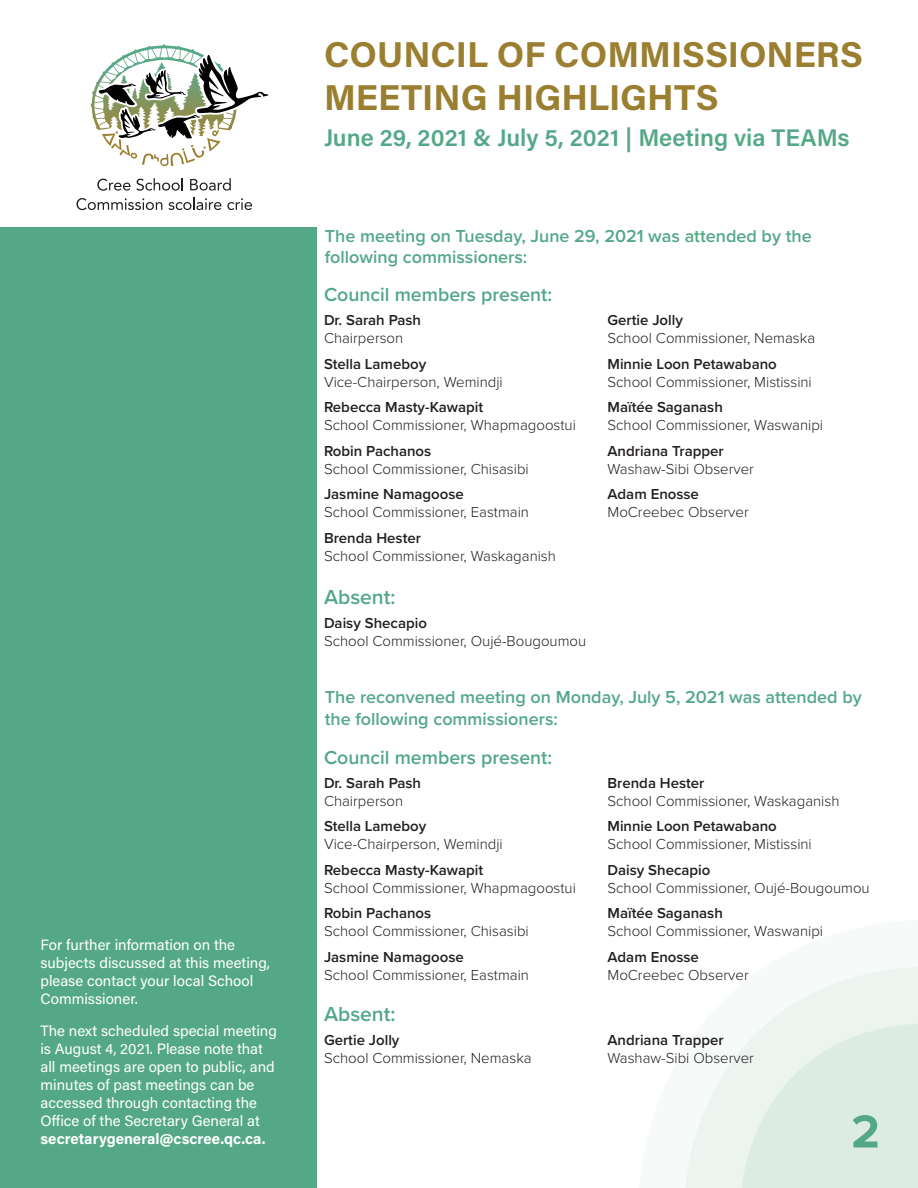
<style>
.page{position:relative;width:918px;height:1188px;background:#fff}
.page>*{position:absolute;margin:0;border:0;box-sizing:border-box;transform-origin:0 0}
.Head_Title{font:700 36px "Acumin Pro";color:#9b7f30}
.Date{font:600 24px "Acumin Pro";color:#54a888}
.Heading_2{font:600 21px "Proxima Nova";color:#54a888}
.Heading_2-2{font:600 19.5px "Proxima Nova";color:#54a888}
.Heading_2-3{font:600 18px/21.6px "Proxima Nova";color:#54a888}
.Paragraph_Style_1{font:300 15px "Proxima Nova";color:#231f20}
.Number_List{font:15px/18px "Acumin Pro";color:#fff}
.Number_List-2{font:600 15px "Proxima Nova";color:#231f20}
.Paragraph_Style_3{font:300 15px "Proxima Nova";color:#231f20}
.Paragraph_Style_3-2{font:600 15px "Proxima Nova";color:#231f20}
.Number_List-3{font:300 15px "Proxima Nova";color:#231f20}
.s1{font-weight:700}
</style>
<div class="page">
<svg style="left:91px;top:46px;width:177px;height:120px"></svg>
<svg style="left:97px;top:179px;width:33px;height:12px"></svg>
<svg style="left:136px;top:178px;width:47px;height:13px"></svg>
<svg style="left:190px;top:178px;width:41px;height:13px"></svg>
<svg style="left:77px;top:198px;width:85px;height:12px"></svg>
<svg style="left:168px;top:198px;width:53px;height:12px"></svg>
<svg style="left:227px;top:198px;width:25px;height:12px"></svg>
<svg style="left:685px;top:967px;width:233px;height:221px"></svg>
<div style="left:0;top:228px;width:317px;height:960px;background:#54a888"></div>
<svg style="left:741px;top:1024px;width:177px;height:164px;background:#ddece5"></svg>
<p class="Number_List" style="left:40px;top:936px;width:231px">For further information on the subjects discussed at this meeting, please contact your local School<br>Commissioner.</p>
<p class="Number_List" style="left:40px;top:1021px;width:238px">The next scheduled special meeting is August 4, 2021. Please note that all meetings are open to public, and minutes of past meetings can be accessed through contacting the Office of the Secretary General at <span class="s1">secretarygeneral@cscree.qc.ca.</span></p>
<p class="Head_Title" style="left:324px;top:29px;width:541px">COUNCIL OF COMMISSIONERS</p>
<p class="Head_Title" style="left:324px;top:72px;width:396px">MEETING HIGHLIGHTS</p>
<p class="Date" style="left:324px;top:121px;width:527px">June 29, 2021 &amp; July 5, 2021 | Meeting via TEAMs</p>
<p class="Heading_2-3" style="left:325px;top:224px;width:488px">The meeting on Tuesday, June 29, 2021 was attended by the following commissioners:</p>
<p class="Heading_2-2" style="left:324px;top:280px;width:230px">Council members present:</p>
<p class="Number_List-2" style="left:324px;top:309px;width:99px">Dr. Sarah Pash</p>
<p class="Paragraph_Style_1" style="left:324px;top:327px;width:81px">Chairperson</p>
<p class="Number_List-2" style="left:324px;top:352px;width:104px">Stella Lameboy</p>
<p class="Paragraph_Style_1" style="left:324px;top:370px;width:180px">Vice-Chairperson, Wemindji</p>
<p class="Number_List-2" style="left:324px;top:396px;width:161px">Rebecca Masty-Kawapit</p>
<p class="Paragraph_Style_1" style="left:324px;top:414px;width:253px">School Commissioner, Whapmagoostui</p>
<p class="Number_List-2" style="left:324px;top:439px;width:109px">Robin Pachanos</p>
<p class="Paragraph_Style_1" style="left:324px;top:457px;width:206px">School Commissioner, Chisasibi</p>
<p class="Number_List-2" style="left:324px;top:483px;width:141px">Jasmine Namagoose</p>
<p class="Paragraph_Style_1" style="left:324px;top:501px;width:207px">School Commissioner, Eastmain</p>
<p class="Number_List-2" style="left:324px;top:526px;width:99px">Brenda Hester</p>
<p class="Paragraph_Style_1" style="left:324px;top:544px;width:233px">School Commissioner, Waskaganish</p>
<p class="Heading_2" style="left:324px;top:581px;width:73px">Absent:</p>
<p class="Number_List-2" style="left:324px;top:612px;width:104px">Daisy Shecapio</p>
<p class="Paragraph_Style_3" style="left:324px;top:630px;width:264px">School Commissioner, Oujé-Bougoumou</p>
<p class="Paragraph_Style_3-2" style="left:608px;top:309px;width:77px">Gertie Jolly</p>
<p class="Number_List-3" style="left:608px;top:327px;width:209px">School Commissioner, Nemaska</p>
<p class="Number_List-2" style="left:608px;top:352px;width:171px">Minnie Loon Petawabano</p>
<p class="Paragraph_Style_1" style="left:608px;top:370px;width:206px">School Commissioner, Mistissini</p>
<p class="Number_List-2" style="left:608px;top:396px;width:117px">Maïtée Saganash</p>
<p class="Paragraph_Style_1" style="left:608px;top:414px;width:217px">School Commissioner, Waswanipi</p>
<p class="Paragraph_Style_3-2" style="left:608px;top:439px;width:118px">Andriana Trapper</p>
<p class="Paragraph_Style_1" style="left:608px;top:457px;width:148px">Washaw-Sibi Observer</p>
<p class="Number_List-2" style="left:608px;top:483px;width:93px">Adam Enosse</p>
<p class="Paragraph_Style_1" style="left:608px;top:501px;width:143px">MoCreebec Observer</p>
<p class="Heading_2-3" style="left:325px;top:686px;width:539px">The reconvened meeting on Monday, July 5, 2021 was attended by the following commissioners:</p>
<p class="Heading_2-2" style="left:324px;top:743px;width:230px">Council members present:</p>
<p class="Number_List-2" style="left:324px;top:771px;width:99px">Dr. Sarah Pash</p>
<p class="Paragraph_Style_1" style="left:324px;top:789px;width:81px">Chairperson</p>
<p class="Number_List-2" style="left:324px;top:815px;width:104px">Stella Lameboy</p>
<p class="Paragraph_Style_1" style="left:324px;top:833px;width:180px">Vice-Chairperson, Wemindji</p>
<p class="Number_List-2" style="left:324px;top:858px;width:161px">Rebecca Masty-Kawapit</p>
<p class="Paragraph_Style_1" style="left:324px;top:876px;width:253px">School Commissioner, Whapmagoostui</p>
<p class="Number_List-2" style="left:324px;top:902px;width:109px">Robin Pachanos</p>
<p class="Paragraph_Style_1" style="left:324px;top:920px;width:206px">School Commissioner, Chisasibi</p>
<p class="Number_List-2" style="left:324px;top:945px;width:141px">Jasmine Namagoose</p>
<p class="Paragraph_Style_1" style="left:324px;top:963px;width:207px">School Commissioner, Eastmain</p>
<p class="Heading_2" style="left:324px;top:998px;width:73px">Absent:</p>
<p class="Paragraph_Style_3-2" style="left:324px;top:1029px;width:77px">Gertie Jolly</p>
<p class="Number_List-3" style="left:324px;top:1047px;width:209px">School Commissioner, Nemaska</p>
<p class="Number_List-2" style="left:608px;top:771px;width:99px">Brenda Hester</p>
<p class="Paragraph_Style_1" style="left:608px;top:789px;width:233px">School Commissioner, Waskaganish</p>
<p class="Number_List-2" style="left:608px;top:815px;width:171px">Minnie Loon Petawabano</p>
<p class="Paragraph_Style_1" style="left:608px;top:833px;width:206px">School Commissioner, Mistissini</p>
<p class="Number_List-2" style="left:608px;top:858px;width:104px">Daisy Shecapio</p>
<p class="Paragraph_Style_3" style="left:608px;top:876px;width:264px">School Commissioner, Oujé-Bougoumou</p>
<p class="Number_List-2" style="left:608px;top:902px;width:117px">Maïtée Saganash</p>
<p class="Paragraph_Style_1" style="left:608px;top:920px;width:217px">School Commissioner, Waswanipi</p>
<p class="Number_List-2" style="left:608px;top:945px;width:93px">Adam Enosse</p>
<p class="Paragraph_Style_1" style="left:608px;top:963px;width:143px">MoCreebec Observer</p>
<p class="Paragraph_Style_3-2" style="left:608px;top:1029px;width:118px">Andriana Trapper</p>
<p class="Paragraph_Style_1" style="left:608px;top:1047px;width:148px">Washaw-Sibi Observer</p>
</div>
